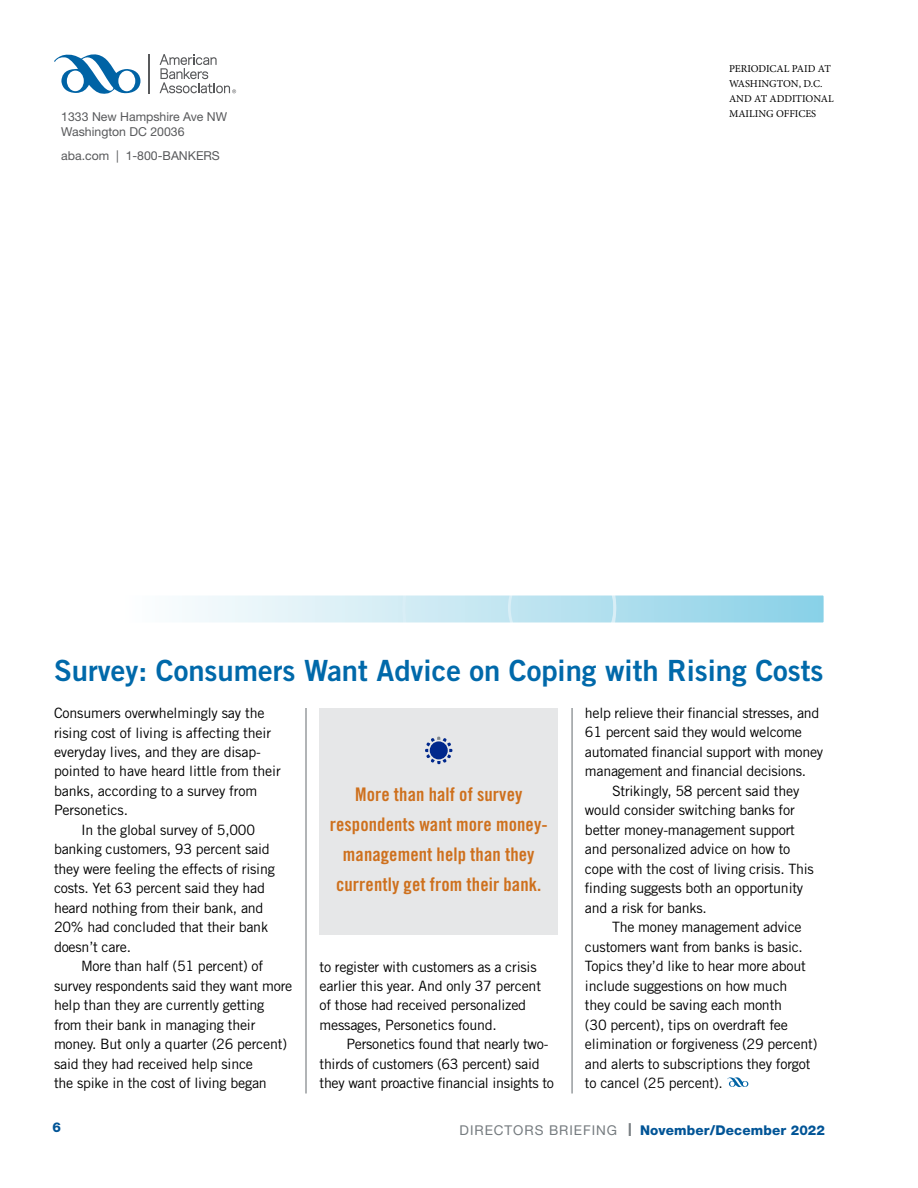
<style>
.page{position:relative;width:918px;height:1188px;background:#fff}
.page>*{position:absolute;margin:0;border:0;box-sizing:border-box;transform-origin:0 0}
.t1{font:29.25px "Trade Gothic LT Std Bd 2";color:#0069aa}
.t2{font:18.75px/30px "Trade Gothic LT Std Bd Cn 20";letter-spacing:.005em;color:#ce701d;text-align:center}
.t3{font:14.25px/19.5px "Trade Gothic LT Std";letter-spacing:-.015em;color:#000}
.t4{font:800 13.5px "Helvetica Neue LT Std";letter-spacing:.01em;color:#005496}
.t5{font:12.3px/14.7px "Helvetica Neue LT Std";color:#58595b}
.t6{font:10.5px/15px "Minion Pro";color:#000}
.s1{font-weight:400;color:#757b7f}
.s2{font-weight:500;font-size:18px;color:#757b7f}
</style>
<div class="page">
<hr style="left:305px;top:122px;width:2px;height:972px;background:#757b7f">
<hr style="left:572px;top:122px;width:1px;height:972px;background:#757b7f">
<hr style="left:149px;top:54px;width:1px;height:39px;background:#58595b">
<svg style="left:54px;top:54px;width:87px;height:40px"></svg>
<svg style="left:160px;top:54px;width:76px;height:39px"></svg>
<svg style="left:185px;top:591px;width:639px;height:36px"></svg>
<svg style="left:727px;top:1077px;width:21px;height:10px"></svg>
<div style="left:320px;top:708px;width:238px;height:227px;background:#e6e7e8"></div>
<svg style="left:425px;top:737px;width:27px;height:27px"></svg>
<p class="t5" style="left:61px;top:109px;width:167px">1333 New Hampshire Ave NW<br>Washington DC 20036</p>
<p class="t5" style="left:61px;top:148px;width:160px">aba.com | 1-800-BANKERS</p>
<p class="t6" style="left:729px;top:62px;width:106px">PERIODICAL PAID AT<br>WASHINGTON, D.C.<br>AND AT ADDITIONAL<br>MAILING OFFICES</p>
<h1 class="t1" style="left:54px;top:652px;width:771px">Survey: Consumers Want Advice on Coping with Rising Costs</h1>
<p class="t3" style="left:54px;top:703px;width:212px">Consumers overwhelmingly say the</p>
<p class="t3" style="left:54px;top:723px;width:219px">rising cost of living is affecting their</p>
<p class="t3" style="left:54px;top:742px;width:208px">everyday lives, and they are disap-</p>
<p class="t3" style="left:54px;top:761px;width:228px">pointed to have heard little from their</p>
<p class="t3" style="left:54px;top:781px;width:205px">banks, according to a survey from</p>
<p class="t3" style="left:54px;top:800px;width:76px">Personetics.</p>
<p class="t3" style="left:81px;top:820px;width:176px">In the global survey of 5,000</p>
<p class="t3" style="left:54px;top:839px;width:217px">banking customers, 93 percent said</p>
<p class="t3" style="left:54px;top:859px;width:222px">they were feeling the effects of rising</p>
<p class="t3" style="left:54px;top:878px;width:213px">costs. Yet 63 percent said they had</p>
<p class="t3" style="left:54px;top:898px;width:211px">heard nothing from their bank, and</p>
<p class="t3" style="left:54px;top:917px;width:216px">20% had concluded that their bank</p>
<p class="t3" style="left:54px;top:937px;width:79px">doesn’t care.</p>
<p class="t3" style="left:81px;top:956px;width:184px">More than half (51 percent) of</p>
<p class="t3" style="left:54px;top:976px;width:240px">survey respondents said they want more</p>
<p class="t3" style="left:54px;top:995px;width:212px">help than they are currently getting</p>
<p class="t3" style="left:54px;top:1015px;width:203px">from their bank in managing their</p>
<p class="t3" style="left:54px;top:1034px;width:235px">money. But only a quarter (26 percent)</p>
<p class="t3" style="left:54px;top:1054px;width:201px">said they had received help since</p>
<p class="t3" style="left:54px;top:1073px;width:214px">the spike in the cost of living began</p>
<h2 class="t2" style="left:330px;top:779px;width:219px">More than half of survey respondents want more money&shy;management help than they currently get from their bank.</h2>
<p class="t3" style="left:320px;top:957px;width:223px">to register with customers as a crisis earlier this year. And only 37 percent of those had received personalized messages, Personetics found.</p>
<p class="t3" style="left:320px;top:1034px;width:236px;text-indent:27px">Personetics found that nearly two&shy;thirds of customers (63 percent) said they want proactive financial insights to</p>
<p class="t3" style="left:585px;top:703px;width:236px">help relieve their financial stresses, and</p>
<p class="t3" style="left:585px;top:722px;width:219px">61 percent said they would welcome</p>
<p class="t3" style="left:585px;top:742px;width:240px">automated financial support with money</p>
<p class="t3" style="left:585px;top:761px;width:223px">management and financial decisions.</p>
<p class="t3" style="left:612px;top:781px;width:189px">Strikingly, 58 percent said they</p>
<p class="t3" style="left:585px;top:800px;width:211px">would consider switching banks for</p>
<p class="t3" style="left:585px;top:820px;width:212px">better money-management support</p>
<p class="t3" style="left:585px;top:839px;width:207px">and personalized advice on how to</p>
<p class="t3" style="left:585px;top:859px;width:230px">cope with the cost of living crisis. This</p>
<p class="t3" style="left:585px;top:878px;width:220px">finding suggests both an opportunity</p>
<p class="t3" style="left:585px;top:898px;width:123px">and a risk for banks.</p>
<p class="t3" style="left:612px;top:917px;width:191px">The money management advice</p>
<p class="t3" style="left:585px;top:937px;width:220px">customers want from banks is basic.</p>
<p class="t3" style="left:585px;top:956px;width:222px">Topics they’d like to hear more about</p>
<p class="t3" style="left:585px;top:976px;width:204px">include suggestions on how much</p>
<p class="t3" style="left:585px;top:995px;width:199px">they could be saving each month</p>
<p class="t3" style="left:585px;top:1015px;width:204px">(30 percent), tips on overdraft fee</p>
<p class="t3" style="left:585px;top:1034px;width:234px">elimination or forgiveness (29 percent)</p>
<p class="t3" style="left:585px;top:1054px;width:227px">and alerts to subscriptions they forgot</p>
<p class="t3" style="left:585px;top:1073px;width:139px">to cancel (25 percent).</p>
<p class="t4" style="left:52px;top:1119px;width:10px">6</p>
<p class="t4" style="left:54px;top:1122px;width:10px">2</p>
<p class="t4" style="left:460px;top:1122px;width:367px"><span class="s1">DIRECTORS BRIEFING</span> <span class="s2">l</span> November/December 2022</p>
</div>
